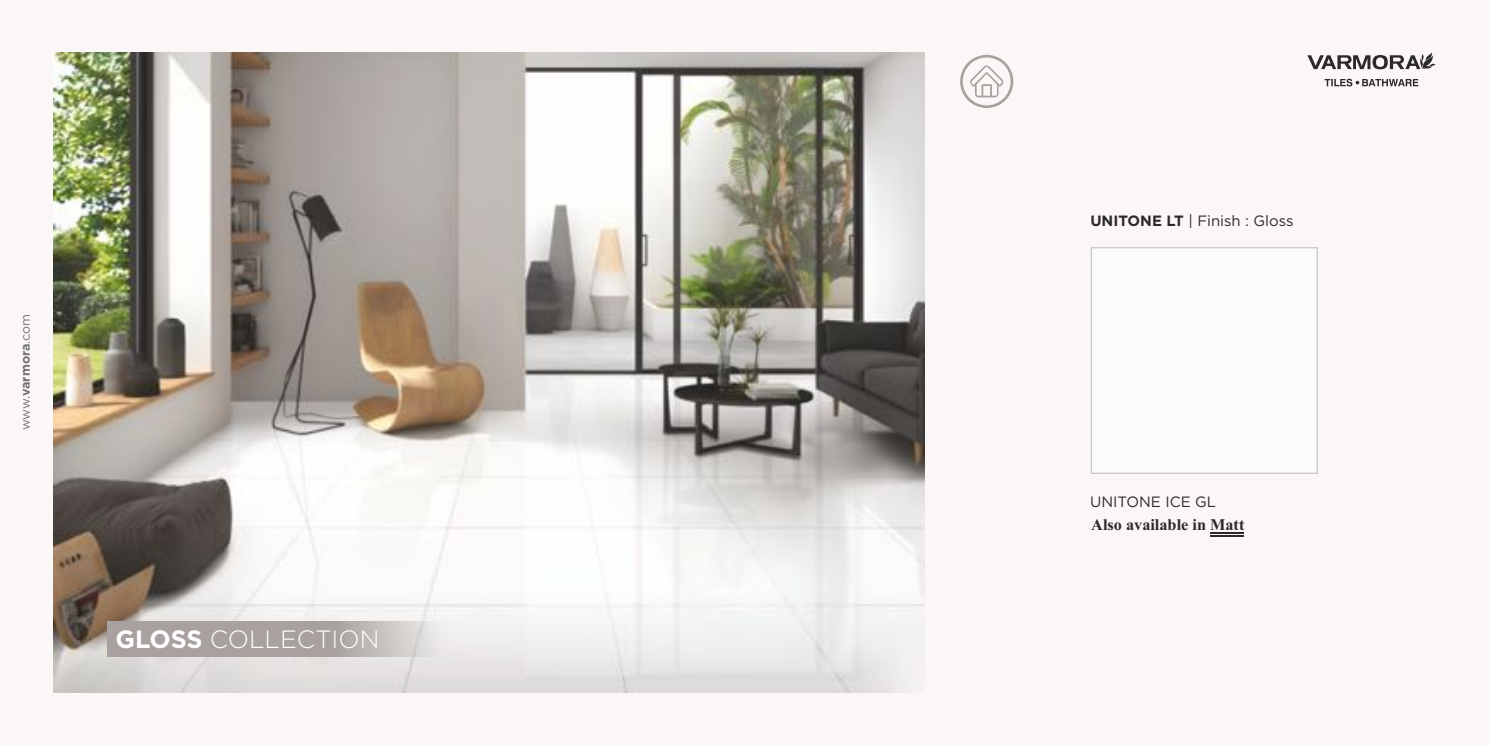
<style>
.page{position:relative;width:1489px;height:745px;background:#fff}
.page>*{position:absolute;margin:0;border:0;box-sizing:border-box;transform-origin:0 0}
.t1{font:300 25px "Gotham Pro";color:#fefefe}
.t2{font:700 16.25px "Times New Roman";color:#2b2a29}
.t3{font:14.88px "Gotham Pro";color:#2b2a29}
.t4{font:12.5px "Gotham Pro";letter-spacing:-.01em;color:#727271}
.s1{font-weight:700}
</style>
<div class="page">
<div style="left:0;top:0;width:1488px;height:744px;background:#faf7f6"></div>
<svg style="left:1307px;top:52px;width:128px;height:18px"></svg>
<svg style="left:1324px;top:79px;width:94px;height:7px"></svg>
<img style="left:53px;top:52px;width:871px;height:640px">
<svg style="left:960px;top:55px;width:53px;height:53px"></svg>
<div style="left:1090px;top:247px;width:227px;height:226px;border:1px solid #c5c6c6"></div>
<hr style="left:1210px;top:532px;width:34px;height:1px;background:#2b2a29">
<hr style="left:1210px;top:535px;width:34px;height:1px;background:#2b2a29">
<svg style="left:107px;top:621px;width:338px;height:35px;fill:#a8a19f"></svg>
<p class="t4" style="left:19px;top:430px;width:118px;rotate:-90deg">www.<span class="s1">varmora</span>.com</p>
<h1 class="t1" style="left:115px;top:625px;width:265px"><span class="s1">GLOSS</span> COLLECTION</h1>
<p class="t3" style="left:1090px;top:212px;width:205px"><span class="s1">UNITONE LT</span> | Finish : Gloss</p>
<p class="t3" style="left:1090px;top:493px;width:127px">UNITONE ICE GL</p>
<p class="t2" style="left:1091px;top:512px;width:155px">Also available in Matt</p>
</div>
